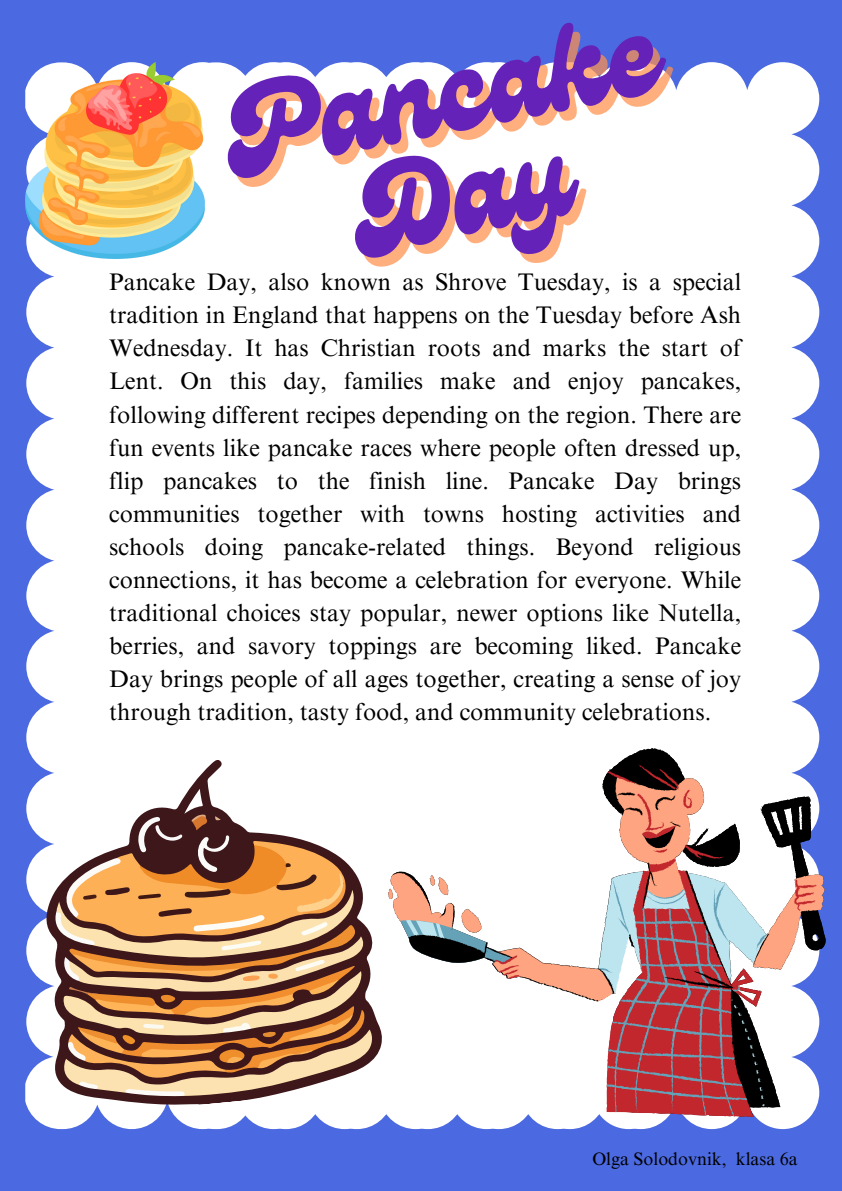
<style>
.page{position:relative;width:842px;height:1191px;background:#fff}
.page>*{position:absolute;margin:0;border:0;box-sizing:border-box;transform-origin:0 0}
.t1{font:119.5px "Genty";color:#6522b8}
.t2{font:24px/33px "Times NRMT Pro";color:#000;text-align:justify}
.t3{font:18px "Times NRMT Pro";color:#000}
</style>
<div class="page">
<div style="left:0;top:0;width:842px;height:1190px;background:#4b69e0"></div>
<div style="left:26px;top:259px;width:153px;height:869px;background:#fff"></div>
<div style="left:179px;top:62px;width:640px;height:1066px;background:#fff"></div>
<svg style="left:25px;top:746px;width:363px;height:372px;background:#e9eaf4"></svg>
<svg style="left:53px;top:813px;width:325px;height:295px;background:#b68d6c"></svg>
<svg style="left:773px;top:888px;width:53px;height:219px;fill:#fff"></svg>
<svg style="left:388px;top:757px;width:436px;height:243px"></svg>
<svg style="left:400px;top:993px;width:369px;height:123px;background:#e0bbbd"></svg>
<svg style="left:406px;top:993px;width:358px;height:112px;background:#d4aaad"></svg>
<svg style="left:392px;top:748px;width:377px;height:245px;background:#e3d9d7"></svg>
<svg style="left:494px;top:764px;width:323px;height:214px;background:#d7c5c3"></svg>
<img style="left:25px;top:62px;width:180px;height:197px">
<div style="left:348px;top:157px;width:251px;height:113px;background:#fff"></div>
<p class="t1" style="left:216px;top:66px;width:436px;rotate:-11deg">Pancake</p>
<p class="t2" style="left:109px;top:269px;width:633px">Pancake Day, also known as Shrove Tuesday, is a special tradition in England that happens on the Tuesday before Ash Wednesday. It has Christian roots and marks the start of Lent. On this day, families make and enjoy pancakes, following different recipes depending on the region. There are fun events like pancake races where people often dressed up, flip pancakes to the finish line. Pancake Day brings communities together with towns hosting activities and schools doing pancake-related things. Beyond religious connections, it has become a celebration for everyone. While traditional choices stay popular, newer options like Nutella, berries, and savory toppings are becoming liked. Pancake Day brings people of all ages together, creating a sense of joy through tradition, tasty food, and community celebrations.</p>
<p class="t3" style="left:592px;top:1152px;width:207px">Olga Solodovnik, klasa 6a</p>
</div>
